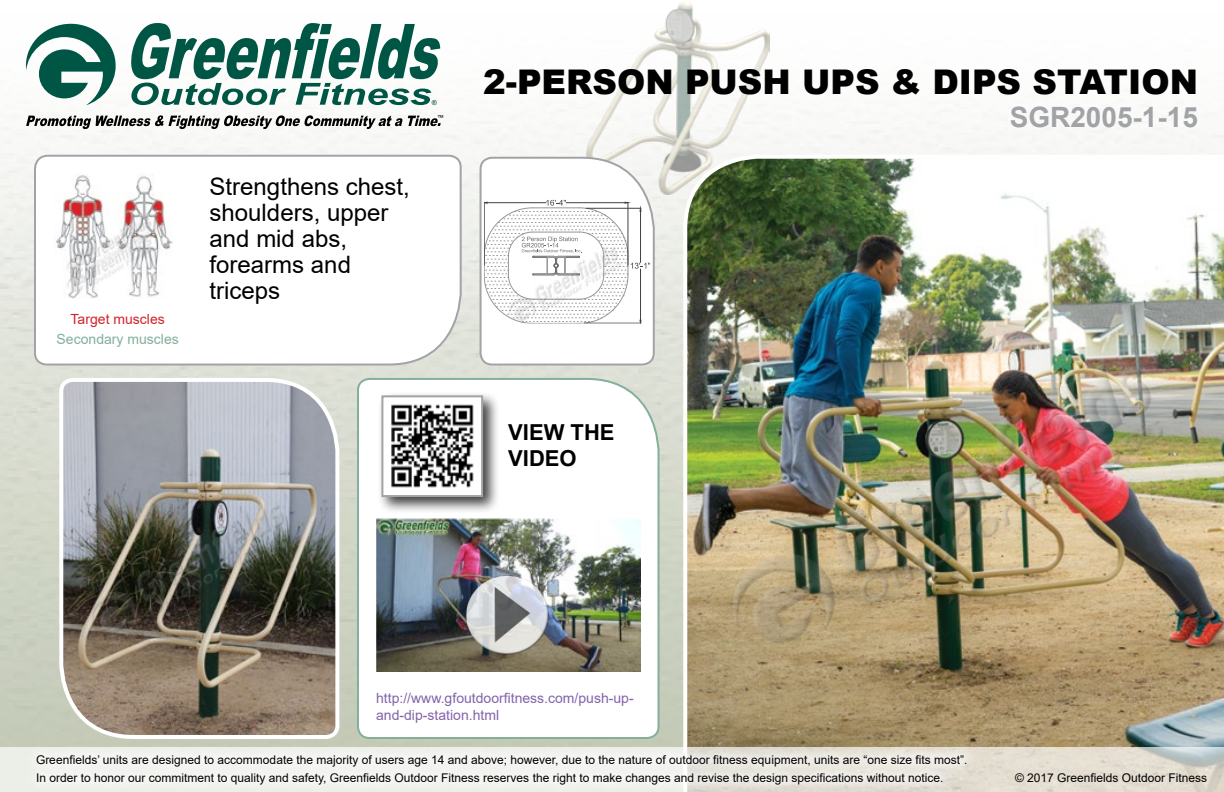
<style>
.page{position:relative;width:1224px;height:792px;background:#fff}
.page>*{position:absolute;margin:0;border:0;box-sizing:border-box;transform-origin:0 0}
.t1{font:900 34px "Arial";color:#000}
.t2{font:700 28px "Arial";color:#a1a3a6}
.t3{font:24px/26px "Arial";color:#000}
.t4{font:700 22px/26.4px "Arial";color:#000}
.t5{font:14px/16.8px "Arial";color:#8362aa}
.t6{font:14px "Arial";color:#83af9b}
.t7{font:14px "Arial";color:#d2232a}
.t8{font:12px "Arial";color:#000}
.t9{font:7px "Arial";color:#004f2e}
.t10{font:7px "Arial";color:#000}
</style>
<div class="page">
<svg style="left:26px;top:115px;width:415px;height:14px"></svg>
<svg style="left:131px;top:23px;width:309px;height:82px"></svg>
<svg style="left:26px;top:24px;width:90px;height:81px"></svg>
<img style="left:586px;top:1px;width:184px;height:193px">
<img style="left:681px;top:153px;width:543px;height:594px">
<svg style="left:479px;top:156px;width:177px;height:211px"></svg>
<svg style="left:57px;top:376px;width:284px;height:365px;background:#a5a19d"></svg>
<svg style="left:33px;top:154px;width:430px;height:213px"></svg>
<svg style="left:356px;top:377px;width:305px;height:363px"></svg>
<img style="left:376px;top:518px;width:264px;height:153px">
<div style="left:377px;top:391px;width:124px;height:124px;background:#000;opacity:.75"></div>
<img style="left:384px;top:398px;width:96px;height:96px">
<div style="left:381px;top:395px;width:102px;height:102px;border:2px solid #a1a3a6"></div>
<img style="left:54px;top:174px;width:118px;height:124px">
<img style="left:55px;top:207px;width:108px;height:18px">
<img style="left:454px;top:567px;width:108px;height:92px">
<img style="left:674px;top:312px;width:541px;height:388px">
<img style="left:63px;top:479px;width:251px;height:176px">
<img style="left:55px;top:225px;width:108px;height:78px">
<img style="left:494px;top:234px;width:137px;height:102px">
<svg style="left:0;top:747px;width:1224px;height:45px;background:#e0dcd1"></svg>
<div style="left:24px;top:760px;width:931px;height:32px;background:#fff;opacity:.84"></div>
<div style="left:24px;top:742px;width:955px;height:36px;background:#fff;opacity:.84"></div>
<p class="t7" style="left:71px;top:310px;width:96px">Target muscles</p>
<p class="t6" style="left:57px;top:330px;width:124px">Secondary muscles</p>
<h3 class="t3" style="left:210px;top:174px;width:202px">Strengthens chest, shoulders, upper and mid abs, forearms and triceps</h3>
<p class="t9" style="left:432px;top:98px;width:7px">®</p>
<p class="t10" style="left:437px;top:113px;width:8px">™</p>
<h1 class="t1" style="left:483px;top:57px;width:716px">2-PERSON PUSH UPS &amp; DIPS STATION</h1>
<h2 class="t2" style="left:1010px;top:98px;width:190px">SGR2005-1-15</h2>
<h3 class="t4" style="left:508px;top:419px;width:108px">VIEW THE<br>VIDEO</h3>
<p class="t5" style="left:376px;top:690px;width:259px">http://www.gfoutdoorfitness.com/push-up&shy;and-dip-station.html</p>
<p class="t8" style="left:36px;top:751px;width:933px">Greenfields’ units are designed to accommodate the majority of users age 14 and above; however, due to the nature of outdoor fitness equipment, units are “one size fits most”.</p>
<p class="t8" style="left:36px;top:769px;width:909px">In order to honor our commitment to quality and safety, Greenfields Outdoor Fitness reserves the right to make changes and revise the design specifications without notice.</p>
<p class="t8" style="left:1015px;top:769px;width:194px">© 2017 Greenfields Outdoor Fitness</p>
</div>
